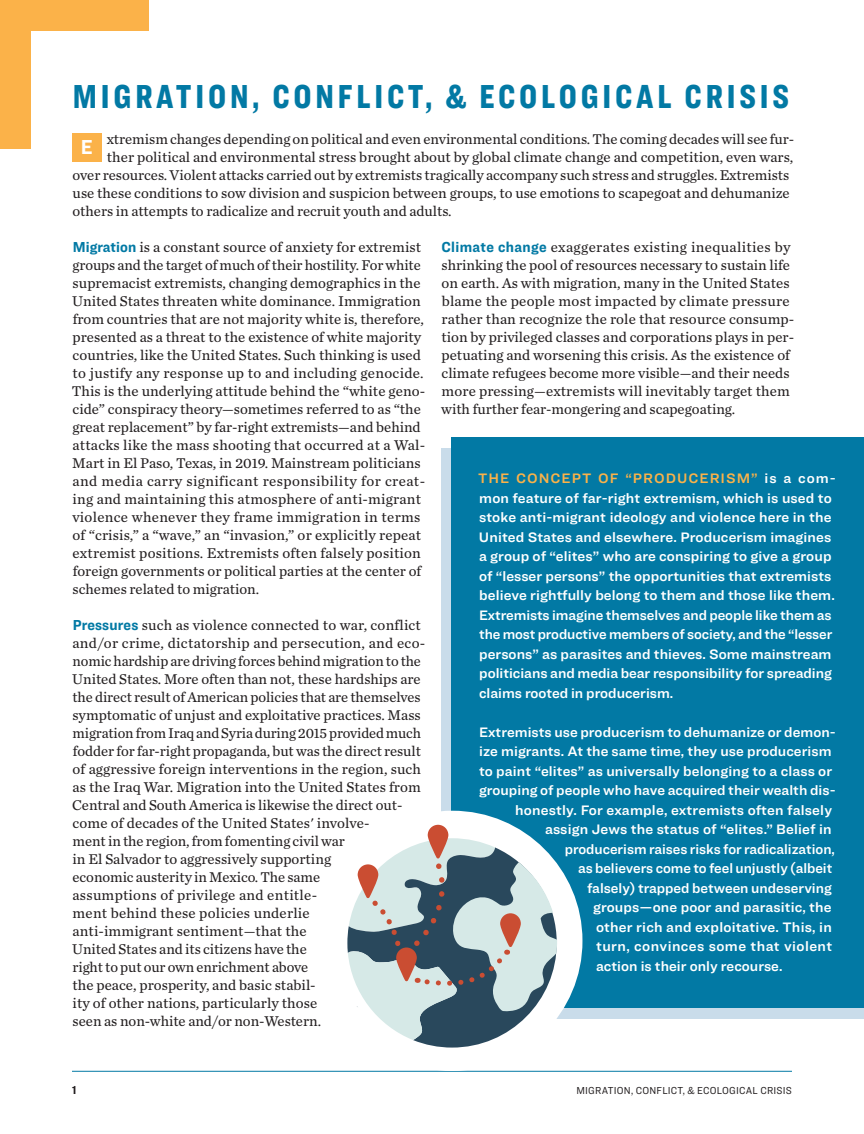
<style>
.page{position:relative;width:864px;height:1134px;background:#fff}
.page>*{position:absolute;margin:0;border:0;box-sizing:border-box;transform-origin:0 0}
.Peril_Section_Hed{font:900 34.5px "Ringside Compressed";letter-spacing:.11em;color:#0279a4}
.t1{font:700 21px "Ringside Narrow";color:#fff}
.PERIL_body_style{font:14.85px/18px "Chronicle Text G2";color:#231f20}
.PERIL_intro_graph{font:14.85px "Chronicle Text G2";color:#231f20}
.t2{font:14.25px/19.5px "Ringside Regular Semi";letter-spacing:.005em;color:#fff}
.t3{font:14.25px "Ringside Regular Semi";letter-spacing:.03em;color:#fff}
.t4{font:700 12px "Ringside Narrow";color:#231f20}
.t5{font:10.5px "Ringside Narrow";letter-spacing:.025em;color:#231f20}
.s1{font-family:"Ringside Narrow";font-weight:700;font-size:15px;color:#0279a4}
.s2{color:#fbb249}
</style>
<div class="page">
<div style="left:441px;top:448px;width:423px;height:570px;background:#c9dcea"></div>
<div style="left:0;top:0;width:148px;height:148px;background:#fbb249"></div>
<div style="left:31px;top:31px;width:171px;height:171px;background:#fff"></div>
<div style="left:72px;top:133px;width:30px;height:29px;background:#fbb249"></div>
<hr style="left:72px;top:1071px;width:720px;height:1px;background:#0279a4">
<div style="left:452px;top:437px;width:412px;height:571px;background:#0279a4"></div>
<div style="left:329px;top:817px;width:247px;height:247px;background:#fff;border-radius:50%"></div>
<div style="left:322px;top:811px;width:260px;height:260px;border:14px solid #fff;border-radius:50%"></div>
<svg style="left:347px;top:864px;width:189px;height:184px"></svg>
<svg style="left:348px;top:825px;width:209px;height:215px"></svg>
<p class="Peril_Section_Hed" style="left:73px;top:72px;width:718px">MIGRATION, CONFLICT, &amp; ECOLOGICAL CRISIS</p>
<p class="t1" style="left:81px;top:132px;width:13px">E</p>
<p class="PERIL_intro_graph" style="left:107px;top:128px;width:689px">xtremism changes depending on political and even environmental conditions. The coming decades will see fur-</p>
<p class="PERIL_intro_graph" style="left:107px;top:146px;width:688px">ther political and environmental stress brought about by global climate change and competition, even wars,</p>
<p class="PERIL_intro_graph" style="left:73px;top:164px;width:718px">over resources. Violent attacks carried out by extremists tragically accompany such stress and struggles. Extremists</p>
<p class="PERIL_intro_graph" style="left:73px;top:182px;width:719px">use these conditions to sow division and suspicion between groups, to use emotions to scapegoat and dehumanize</p>
<p class="PERIL_intro_graph" style="left:73px;top:200px;width:381px">others in attempts to radicalize and recruit youth and adults.</p>
<p class="PERIL_body_style" style="left:72px;top:237px;width:355px"><span class="s1">Migration</span> is a constant source of anxiety for extremist groups and the target of much of their hostility. For white supremacist extremists, changing demographics in the United States threaten white dominance. Immigration from countries that are not majority white is, therefore, presented as a threat to the existence of white majority countries, like the United States. Such thinking is used to justify any response up to and including genocide.<br>This is the underlying attitude behind the “white geno&shy;cide” conspiracy theory—sometimes referred to as “the great replacement” by far-right extremists—and behind attacks like the mass shooting that occurred at a Wal-Mart in El Paso, Texas, in 2019. Mainstream politicians and media carry significant responsibility for creat&shy;ing and maintaining this atmosphere of anti-migrant violence whenever they frame immigration in terms of “crisis,” a “wave,” an “invasion,” or explicitly repeat extremist positions. Extremists often falsely position foreign governments or political parties at the center of schemes related to migration.</p>
<p class="PERIL_body_style" style="left:72px;top:615px;width:355px"><span class="s1">Pressures</span> such as violence connected to war, conflict and/or crime, dictatorship and persecution, and eco&shy;nomic hardship are driving forces behind migration to the United States. More often than not, these hardships are the direct result of American policies that are themselves symptomatic of unjust and exploitative practices. Mass migration from Iraq and Syria during 2015 provided much fodder for far-right propaganda, but was the direct result of aggressive foreign interventions in the region, such as the Iraq War. Migration into the United States from Central and South America is likewise the direct out&shy;come of decades of the United States' involve-<br>ment in the region, from fomenting civil war<br>in El Salvador to aggressively supporting<br>economic austerity in Mexico. The same<br>assumptions of privilege and entitle-<br>ment behind these policies underlie<br>anti-immigrant sentiment—that the<br>United States and its citizens have the<br>right to put our own enrichment above<br>the peace, prosperity, and basic stabil-<br>ity of other nations, particularly those<br>seen as non-white and/or non-Western.</p>
<p class="PERIL_body_style" style="left:441px;top:237px;width:354px"><span class="s1">Climate change</span> exaggerates existing inequalities by shrinking the pool of resources necessary to sustain life on earth. As with migration, many in the United States blame the people most impacted by climate pressure rather than recognize the role that resource consump&shy;tion by privileged classes and corporations plays in per&shy;petuating and worsening this crisis. As the existence of climate refugees become more visible—and their needs more pressing—extremists will inevitably target them with further fear-mongering and scapegoating.</p>
<p class="t2" style="left:478px;top:468px;width:359px"><span class="s2">THE CONCEPT OF “PRODUCERISM”</span> is a com&shy;mon feature of far-right extremism, which is used to stoke anti-migrant ideology and violence here in the United States and elsewhere. Producerism imagines a group of “elites” who are conspiring to give a group of “lesser persons” the opportunities that extremists believe rightfully belong to them and those like them.<br>Extremists imagine themselves and people like them as the most productive members of society, and the “lesser persons” as parasites and thieves. Some mainstream politicians and media bear responsibility for spreading claims rooted in producerism.</p>
<p class="t2" style="left:479px;top:722px;width:358px">Extremists use producerism to dehumanize or demon-</p>
<p class="t2" style="left:479px;top:741px;width:354px">ize migrants. At the same time, they use producerism</p>
<p class="t2" style="left:479px;top:761px;width:355px">to paint “elites” as universally belonging to a class or</p>
<p class="t2" style="left:479px;top:780px;width:358px">grouping of people who have acquired their wealth dis-</p>
<p class="t2" style="left:515px;top:800px;width:318px">honestly. For example, extremists often falsely</p>
<p class="t2" style="left:545px;top:819px;width:288px">assign Jews the status of “elites.” Belief in</p>
<p class="t2" style="left:565px;top:839px;width:272px">producerism raises risks for radicalization,</p>
<p class="t2" style="left:578px;top:858px;width:256px">as believers come to feel unjustly (albeit</p>
<p class="t2" style="left:587px;top:878px;width:246px">falsely) trapped between undeserving</p>
<p class="t2" style="left:593px;top:897px;width:240px">groups—one poor and parasitic, the</p>
<p class="t2" style="left:596px;top:917px;width:237px">other rich and exploitative. This, in</p>
<p class="t3" style="left:596px;top:936px;width:238px">turn, convinces some that violent</p>
<p class="t2" style="left:596px;top:956px;width:188px">action is their only recourse.</p>
<p class="t4" style="left:72px;top:1081px;width:6px">1</p>
<p class="t5" style="left:576px;top:1083px;width:217px">MIGRATION, CONFLICT, &amp; ECOLOGICAL CRISIS</p>
</div>
